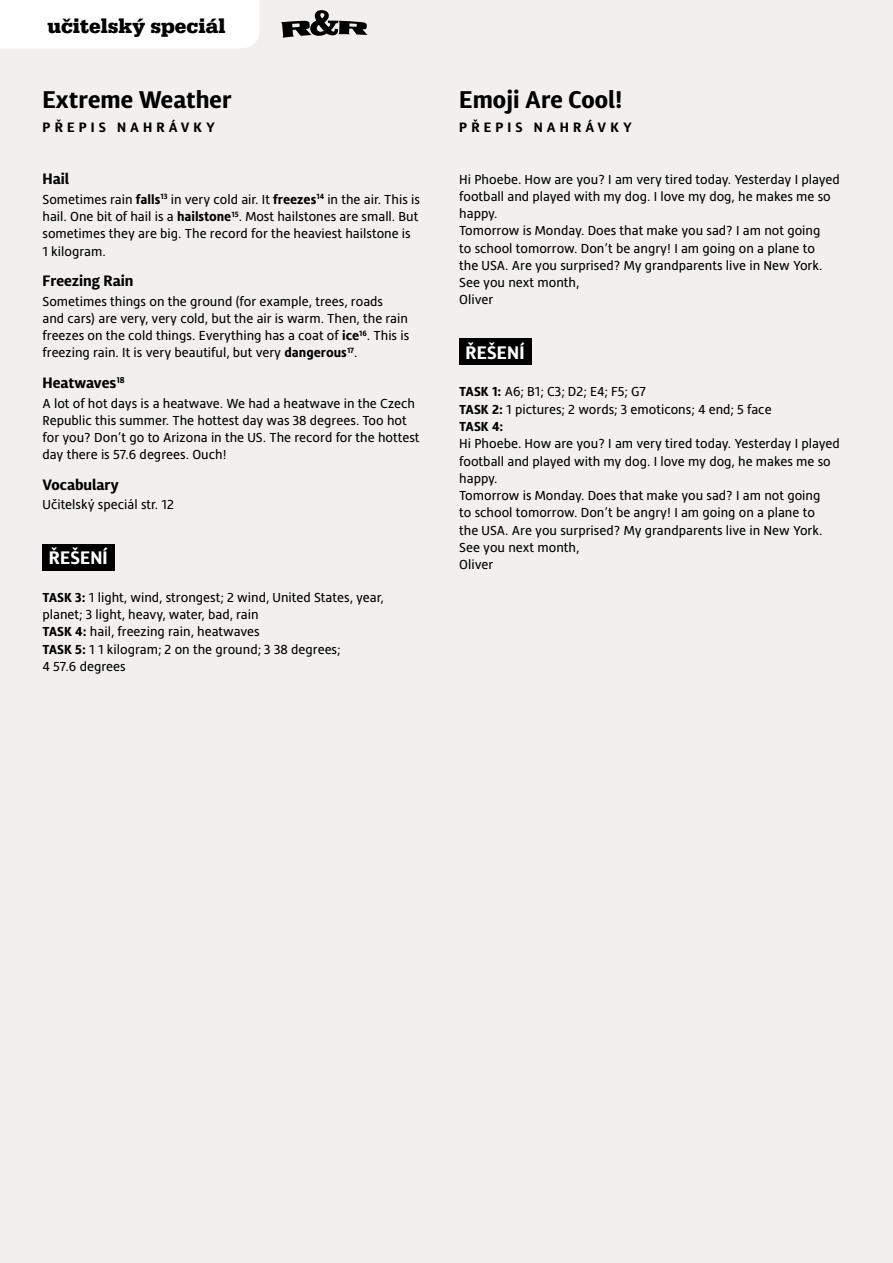
<style>
.page{position:relative;width:893px;height:1263px;background:#f1f0ef}
.page>*{position:absolute;margin:0;border:0;box-sizing:border-box;transform-origin:0 0}
.t1{font:700 24px "Diaria Sans Pro";color:#000}
.t2{font:700 21px "Serifa TOT";color:#000}
.t3{font:700 18px "Diaria Sans Pro";letter-spacing:.01em;color:#fff}
.t4{font:700 15px "Diaria Sans Pro";color:#000}
.t5{font:13.5px/17.2px "Hedley New";color:#000}
.t6{font:700 13.5px "Diaria Sans Pro";letter-spacing:.3em;color:#000}
.s1{font-family:"Franklin Gothic";font-weight:600;font-size:19.5px;color:#36a7e9}
.s2{font-weight:700}
</style>
<div class="page">
<div style="left:459px;top:338px;width:72px;height:27px;background:#000"></div>
<div style="left:43px;top:544px;width:72px;height:26px;background:#000"></div>
<div style="left:0;top:0;width:259px;height:48px;background:#fff"></div>
<svg style="left:281px;top:10px;width:87px;height:28px"></svg>
<h2 class="t2" style="left:20px;top:14px;width:210px"><span class="s1">2</span> učitelský speciál</h2>
<h2 class="t2" style="left:47px;top:14px;width:180px">učitelský speciál</h2>
<h1 class="t1" style="left:43px;top:84px;width:191px">Extreme Weather</h1>
<p class="t6" style="left:43px;top:119px;width:174px">PŘEPIS NAHRÁVKy</p>
<p class="t4" style="left:43px;top:169px;width:28px">Hail</p>
<p class="t5" style="left:43px;top:190px;width:379px">Sometimes rain <span class="s2">falls</span><sup>13</sup> in very cold air. It <span class="s2">freezes</span><sup>14</sup> in the air. This is hail. One bit of hail is a <span class="s2">hailstone</span><sup>15</sup>. Most hailstones are small. But sometimes they are big. The record for the heaviest hailstone is<br>1 kilogram.</p>
<p class="t4" style="left:43px;top:271px;width:92px">Freezing Rain</p>
<p class="t5" style="left:43px;top:292px;width:368px">Sometimes things on the ground (for example, trees, roads<br>and cars) are very, very cold, but the air is warm. Then, the rain freezes on the cold things. Everything has a coat of <span class="s2">ice</span><sup>16</sup>. This is freezing rain. It is very beautiful, but very <span class="s2">dangerous</span><sup>17</sup>.</p>
<p class="t4" style="left:43px;top:373px;width:84px">Heatwaves<sup>18</sup></p>
<p class="t5" style="left:43px;top:394px;width:379px">A lot of hot days is a heatwave. We had a heatwave in the Czech Republic this summer. The hottest day was 38 degrees. Too hot for you? Don’t go to Arizona in the US. The record for the hottest day there is 57.6 degrees. Ouch!</p>
<p class="t4" style="left:43px;top:475px;width:78px">Vocabulary</p>
<p class="t5" style="left:43px;top:496px;width:133px">Učitelský speciál str. 12</p>
<h3 class="t3" style="left:49px;top:546px;width:60px">Řešení</h3>
<p class="t5" style="left:43px;top:589px;width:343px"><span class="s2">TASK 3:</span> 1 light, wind, strongest; 2 wind, United States, year, planet; 3 light, heavy, water, bad, rain<br><span class="s2">TASK 4:</span> hail, freezing rain, heatwaves<br><span class="s2">TASK 5:</span> 1 1 kilogram; 2 on the ground; 3 38 degrees;<br>4 57.6 degrees</p>
<h1 class="t1" style="left:459px;top:84px;width:165px">Emoji Are Cool!</h1>
<p class="t6" style="left:459px;top:119px;width:174px">PŘEPIS NAHRÁVKy</p>
<p class="t5" style="left:459px;top:170px;width:382px">Hi Phoebe. How are you? I am very tired today. Yesterday I played football and played with my dog. I love my dog, he makes me so happy.<br>Tomorrow is Monday. Does that make you sad? I am not going<br>to school tomorrow. Don’t be angry! I am going on a plane to<br>the USA. Are you surprised? My grandparents live in New York.<br>See you next month,<br>Oliver</p>
<h3 class="t3" style="left:466px;top:341px;width:60px">Řešení</h3>
<p class="t5" style="left:459px;top:383px;width:314px"><span class="s2">TASK 1:</span> A6; B1; C3; D2; E4; F5; G7<br><span class="s2">TASK 2:</span> 1 pictures; 2 words; 3 emoticons; 4 end; 5 face<br><span class="s2">TASK 4:</span></p>
<p class="t5" style="left:459px;top:435px;width:382px">Hi Phoebe. How are you? I am very tired today. Yesterday I played football and played with my dog. I love my dog, he makes me so happy.<br>Tomorrow is Monday. Does that make you sad? I am not going<br>to school tomorrow. Don’t be angry! I am going on a plane to<br>the USA. Are you surprised? My grandparents live in New York.<br>See you next month,<br>Oliver</p>
</div>
